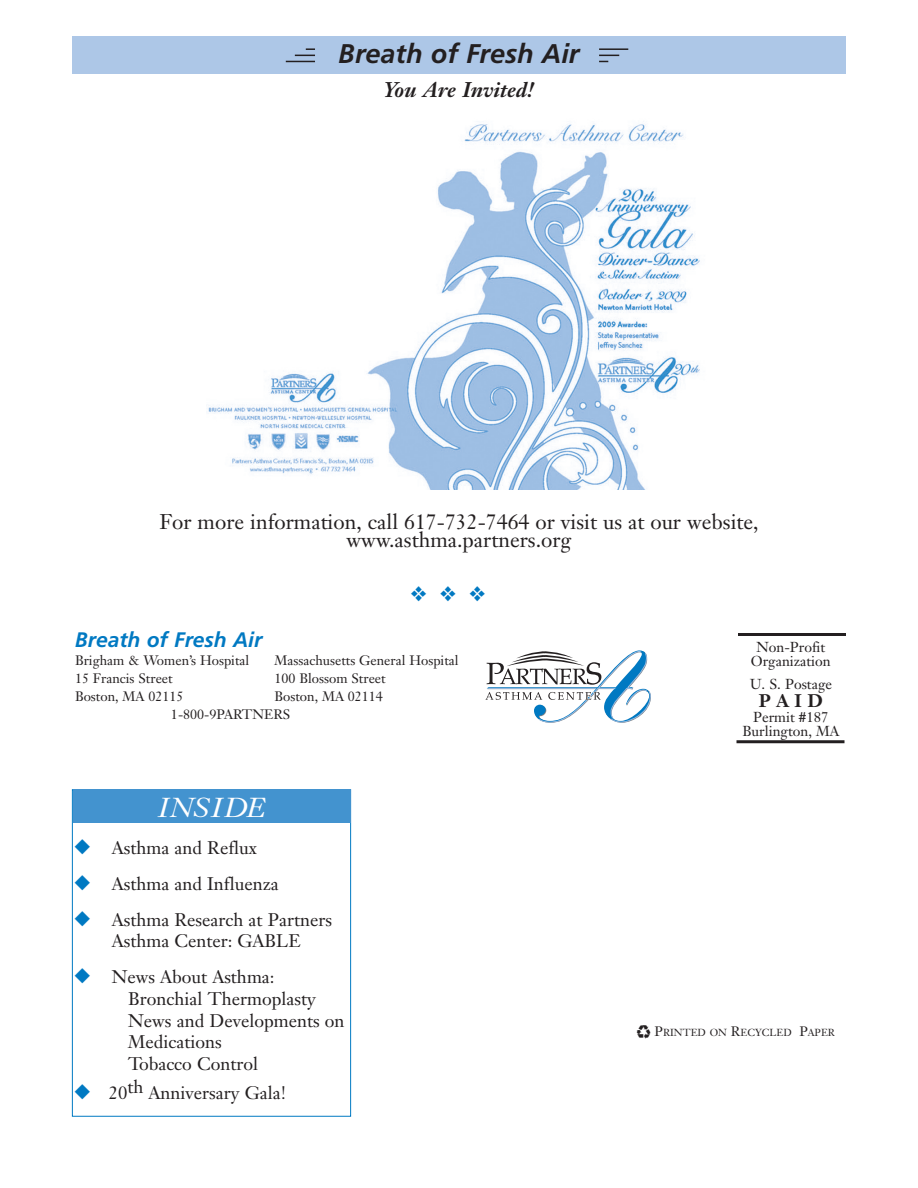
<style>
.page{position:relative;width:918px;height:1188px;background:#fff}
.page>*{position:absolute;margin:0;border:0;box-sizing:border-box;transform-origin:0 0}
.t1{font:italic 700 27px "Frutiger";color:#231f20}
.t2{font:italic 27px "Janson Text";letter-spacing:.05em;color:#fff;scale:1.1 1}
.t3{font:21px/18px "Janson Text";color:#231f20;text-align:center}
.t4{font:italic 700 21px "Frutiger";color:#0079c2}
.t5{font:italic 700 21px "Janson Text";color:#231f20}
.t6{font:21px "Zapf Dingbats";color:#0079c2}
.t7{font:18px/21.6px "Janson Text";color:#231f20;text-align:center}
.t8{font:700 18px "Janson Text";color:#231f20}
.t9{font:14.25px/14.2px "Janson Text";color:#231f20;text-align:center}
.t10{font:13.5px/18px "Janson Text";color:#231f20}
.t11{font:10.2px "Janson Text";color:#231f20}
.s1{color:#0079c2}
.s2{font-size:13.5px}
</style>
<div class="page">
<svg style="left:485px;top:650px;width:166px;height:73px"></svg>
<hr style="left:738px;top:633px;width:108px;height:3px;background:#231f20">
<hr style="left:736px;top:740px;width:108px;height:3px;background:#231f20">
<div style="left:72px;top:36px;width:774px;height:37px;background:#adc7e7"></div>
<svg style="left:286px;top:48px;width:29px;height:14px"></svg>
<hr style="left:599px;top:48px;width:29px;height:2px;background:#231f20">
<svg style="left:599px;top:55px;width:20px;height:7px"></svg>
<div style="left:73px;top:789px;width:278px;height:33px;background:#4393cf"></div>
<img style="left:208px;top:123px;width:492px;height:367px">
<h1 class="t1" style="left:339px;top:38px;width:242px">Breath of Fresh Air</h1>
<p class="t5" style="left:384px;top:77px;width:152px">You Are Invited!</p>
<p class="t3" style="left:159px;top:513px;width:601px">For more information, call 617-732-7464 or visit us at our website, www.asthma.partners.org</p>
<p class="t6" style="left:410px;top:584px;width:77px">❖ ❖ ❖</p>
<p class="t4" style="left:75px;top:628px;width:189px">Breath of Fresh Air</p>
<p class="t10" style="left:75px;top:651px;width:176px">Brigham &amp; Women’s Hospital</p>
<p class="t10" style="left:275px;top:651px;width:186px">Massachusetts General Hospital</p>
<p class="t10" style="left:75px;top:669px;width:99px">15 Francis Street</p>
<p class="t10" style="left:275px;top:669px;width:113px">100 Blossom Street</p>
<p class="t10" style="left:75px;top:687px;width:110px">Boston, MA 02115</p>
<p class="t10" style="left:171px;top:687px;width:213px;text-indent:104px">Boston, MA 02114<br>1-800-9PARTNERS</p>
<h1 class="t2" style="left:158px;top:791px;width:99px">INSIDE</h1>
<p class="t7" style="left:74px;top:837px;width:184px"><span class="s1">◆</span> Asthma and Reflux</p>
<p class="t7" style="left:74px;top:873px;width:206px"><span class="s1">◆</span> Asthma and Influenza</p>
<p class="t7" style="left:74px;top:909px;width:259px"><span class="s1">◆</span> Asthma Research at Partners<br>Asthma Center: GABLE</p>
<p class="t7" style="left:128px;top:966px;width:218px;text-align:left;text-indent:-54px"><span class="s1">◆</span> News About Asthma:<br>Bronchial Thermoplasty<br>News and Developments on<br>Medications<br>Tobacco Control</p>
<p class="t7" style="left:74px;top:1081px;width:213px"><span class="s1">◆</span> 20th Anniversary Gala!</p>
<p class="t9" style="left:751px;top:640px;width:81px">Non-Profit<br>Organization</p>
<p class="t9" style="left:750px;top:677px;width:84px">U. S. Postage</p>
<p class="t8" style="left:759px;top:689px;width:65px">P A I D</p>
<p class="t9" style="left:742px;top:709px;width:98px">Permit #187<br>Burlington, MA</p>
<p class="t11" style="left:655px;top:1026px;width:182px"><span class="s2">P</span>rinted on <span class="s2">R</span>ecycled <span class="s2">P</span>aper</p>
</div>
